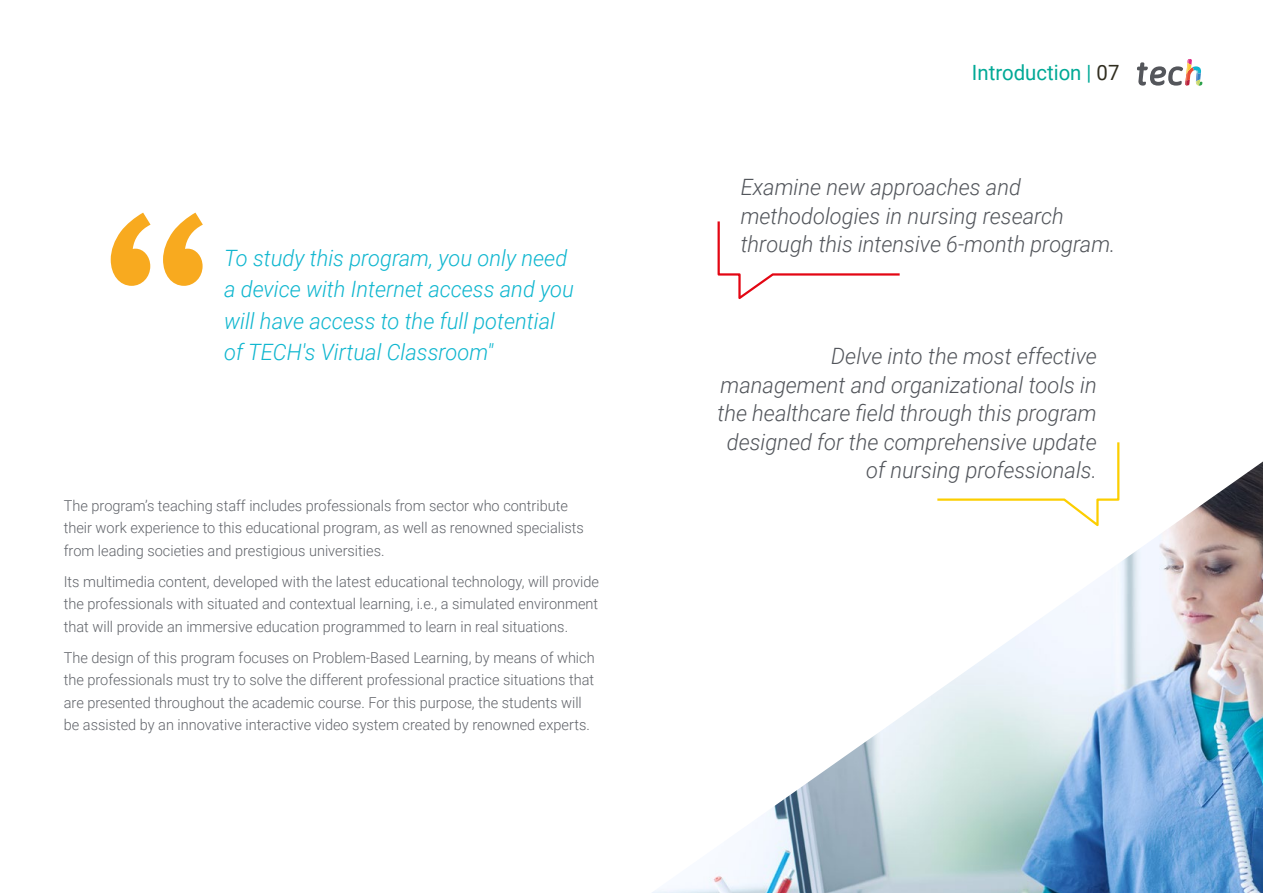
<style>
.page{position:relative;width:1263px;height:893px;background:#fff}
.page>*{position:absolute;margin:0;border:0;box-sizing:border-box;transform-origin:0 0}
.t1{font:italic 300 22.5px/28.5px "Roboto";color:#52555b;text-align:right}
.t2{font:italic 300 22.5px/31.5px "Roboto";color:#0fb6cf}
.t3{font:21px "Roboto";color:#00a996}
.t4{font:300 15px/22.5px "Roboto";color:#61646a}
.s1{color:#312e20}
</style>
<div class="page">
<svg style="left:111px;top:213px;width:92px;height:73px"></svg>
<svg style="left:717px;top:221px;width:183px;height:78px"></svg>
<img style="left:652px;top:461px;width:611px;height:432px">
<svg style="left:1137px;top:59px;width:65px;height:27px"></svg>
<h1 class="t2" style="left:224px;top:241px;width:351px">To study this program, you only need a device with Internet access and you will have access to the full potential of TECH's Virtual Classroom"</h1>
<p class="t4" style="left:64px;top:494px;width:522px">The program’s teaching staff includes professionals from sector who contribute their work experience to this educational program, as well as renowned specialists from leading societies and prestigious universities.</p>
<p class="t4" style="left:64px;top:570px;width:537px;text-align:justify">Its multimedia content, developed with the latest educational technology, will provide the professionals with situated and contextual learning, i.e., a simulated environment that will provide an immersive education programmed to learn in real situations.</p>
<p class="t4" style="left:64px;top:646px;width:532px">The design of this program focuses on Problem-Based Learning, by means of which the professionals must try to solve the different professional practice situations that are presented throughout the academic course. For this purpose, the students will be assisted by an innovative interactive video system created by renowned experts.</p>
<h2 class="t3" style="left:972px;top:57px;width:149px">Introduction | <span class="s1">07</span></h2>
<h1 class="t1" style="left:741px;top:172px;width:376px;text-align:left">Examine new approaches and methodologies in nursing research through this intensive 6-month program.</h1>
<h1 class="t1" style="left:717px;top:341px;width:381px">Delve into the most effective management and organizational tools in the healthcare field through this program designed for the comprehensive update of nursing professionals.</h1>
</div>
